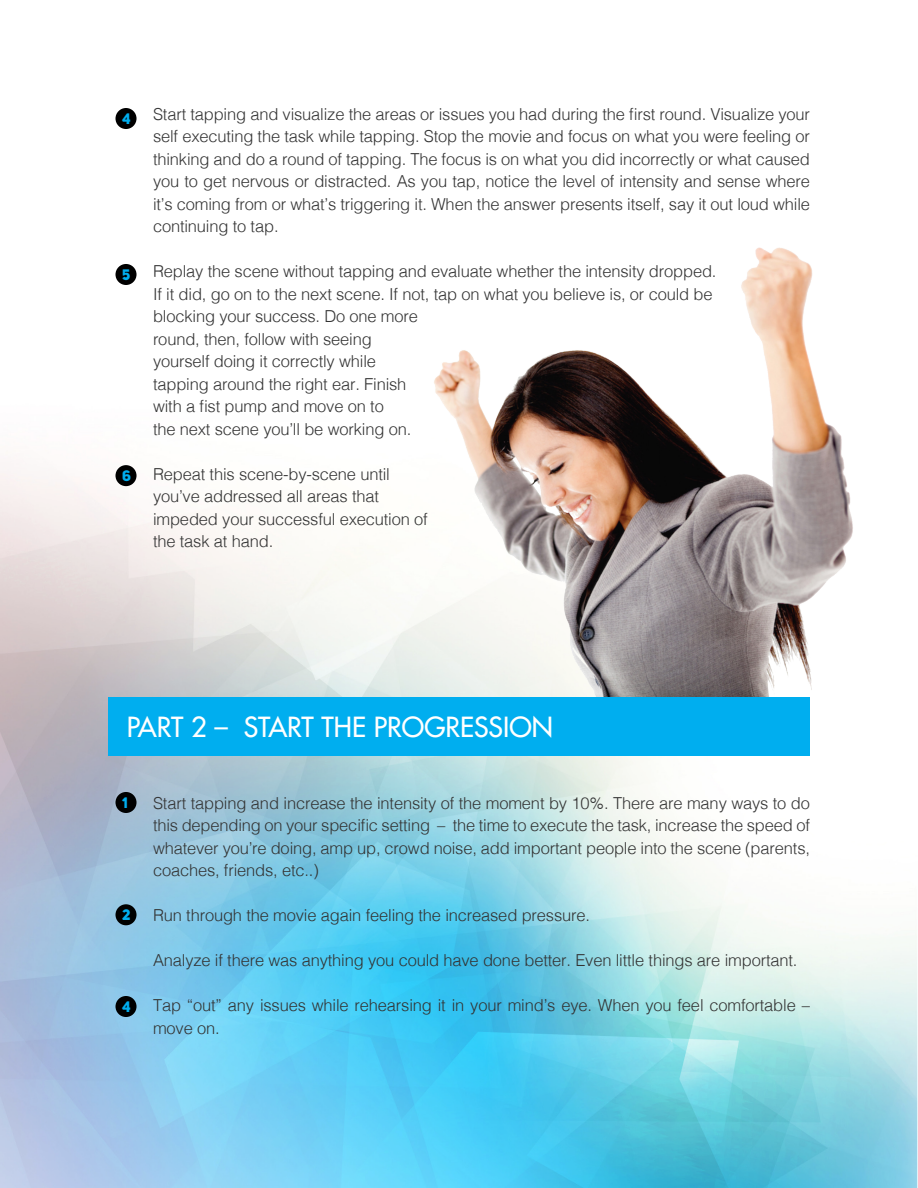
<style>
.page{position:relative;width:918px;height:1188px;background:#fff}
.page>*{position:absolute;margin:0;border:0;box-sizing:border-box;transform-origin:0 0}
.t1{font:27px "Futura LT";color:#fff}
.t2{font:300 16.5px/22.5px "Helvetica";letter-spacing:-.01em;color:#333}
.t3{font:15px "Uni Sans Heavy CAPS";color:#00aeef}
</style>
<div class="page">
<img style="left:0;top:264px;width:918px;height:924px">
<div style="left:115px;top:108px;width:22px;height:21px;background:#000;border-radius:50%"></div>
<div style="left:115px;top:264px;width:22px;height:21px;background:#000;border-radius:50%"></div>
<div style="left:115px;top:465px;width:22px;height:21px;background:#000;border-radius:50%"></div>
<img style="left:426px;top:247px;width:436px;height:450px">
<div style="left:115px;top:904px;width:22px;height:21px;background:#000;border-radius:50%"></div>
<div style="left:115px;top:996px;width:22px;height:21px;background:#000;border-radius:50%"></div>
<div style="left:108px;top:698px;width:702px;height:58px;background:#00aeef"></div>
<div style="left:115px;top:792px;width:22px;height:21px;background:#000;border-radius:50%"></div>
<p class="t3" style="left:122px;top:109px;width:10px">4</p>
<p class="t3" style="left:122px;top:265px;width:10px">5</p>
<p class="t3" style="left:122px;top:466px;width:10px">6</p>
<p class="t2" style="left:153px;top:102px;width:659px;text-align:justify">Start tapping and visualize the areas or issues you had during the first round. Visualize your self executing the task while tapping. Stop the movie and focus on what you were feeling or thinking and do a round of tapping. The focus is on what you did incorrectly or what caused you to get nervous or distracted. As you tap, notice the level of intensity and sense where it’s coming from or what’s triggering it. When the answer presents itself, say it out loud while continuing to tap.</p>
<p class="t2" style="left:153px;top:259px;width:565px">Replay the scene without tapping and evaluate whether the intensity dropped.<br>If it did, go on to the next scene. If not, tap on what you believe is, or could be blocking your success. Do one more</p>
<p class="t2" style="left:153px;top:327px;width:220px">round, then, follow with seeing</p>
<p class="t2" style="left:153px;top:349px;width:225px">yourself doing it correctly while</p>
<p class="t2" style="left:153px;top:372px;width:260px">tapping around the right ear. Finish with a fist pump and move on to<br>the next scene you’ll be working on.</p>
<p class="t2" style="left:153px;top:462px;width:276px">Repeat this scene-by-scene until you’ve addressed all areas that impeded your successful execution of the task at hand.</p>
<p class="t1" style="left:127px;top:710px;width:428px">PART 2 – START THE PROGRESSION</p>
<p class="t3" style="left:122px;top:793px;width:7px">1</p>
<p class="t2" style="left:153px;top:790px;width:659px;text-align:justify">Start tapping and increase the intensity of the moment by 10%. There are many ways to do this depending on your specific setting – the time to execute the task, increase the speed of whatever you’re doing, amp up, crowd noise, add important people into the scene (parents, coaches, friends, etc..)</p>
<p class="t2" style="left:153px;top:903px;width:439px">Run through the movie again feeling the increased pressure.</p>
<p class="t2" style="left:153px;top:948px;width:646px">Analyze if there was anything you could have done better. Even little things are important.</p>
<p class="t2" style="left:153px;top:993px;width:659px">Tap “out” any issues while rehearsing it in your mind’s eye. When you feel comfortable – move on.</p>
<p class="t3" style="left:122px;top:905px;width:10px">2</p>
<p class="t3" style="left:122px;top:997px;width:10px">4</p>
</div>
